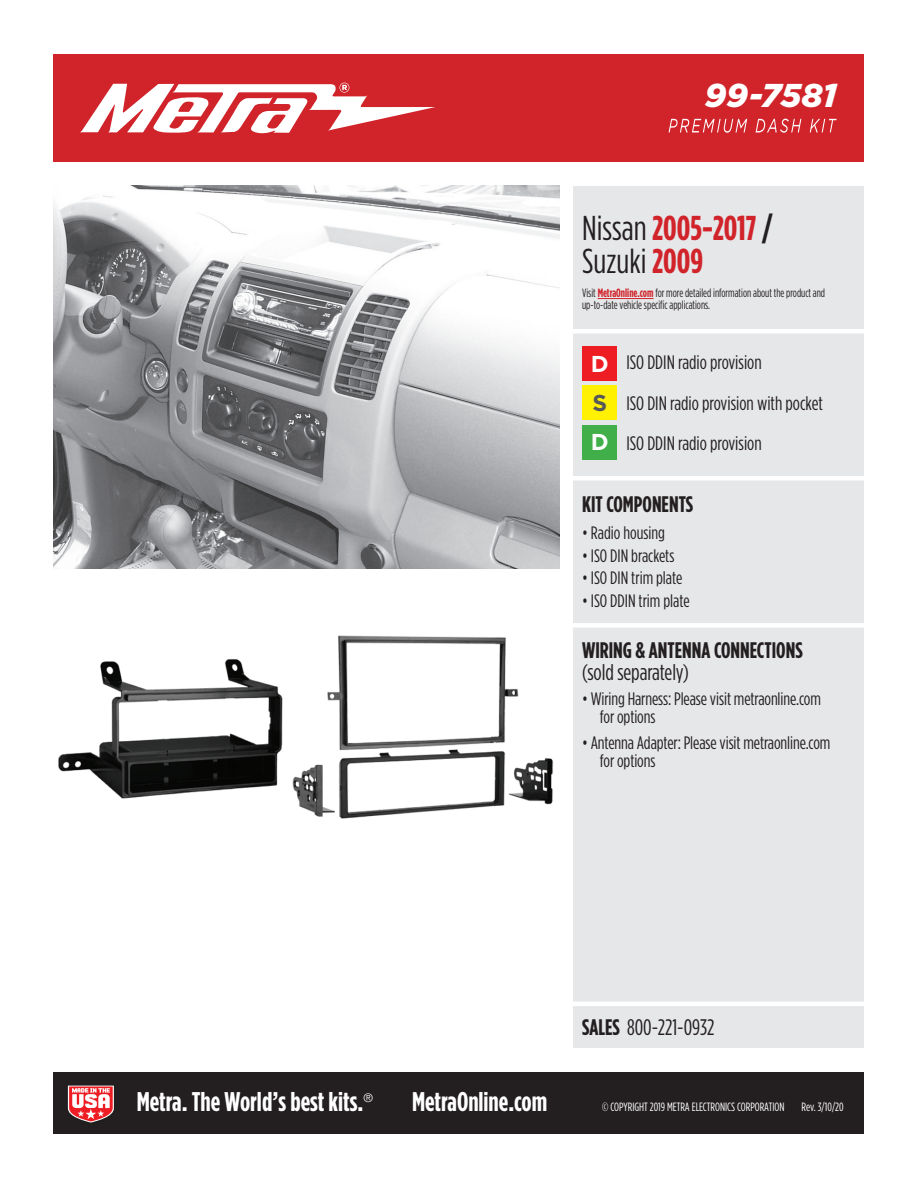
<style>
.page{position:relative;width:918px;height:1188px;background:#fff}
.page>*{position:absolute;margin:0;border:0;box-sizing:border-box;transform-origin:0 0}
.t1{font:700 34.5px/33px "Gotham Condensed";color:#d1232a}
.t2{font:italic 900 33px "Gotham";letter-spacing:-.01em;color:#fff}
.t3{font:700 27px "Gotham Condensed";color:#fff}
.t4{font:700 22.95px "Gotham";color:#fff}
.t5{font:700 22.95px "Gotham";color:#57585a}
.t6{font:700 22.5px "Gotham Condensed";color:#231f20}
.t7{font:22.5px "Gotham Condensed";letter-spacing:-.005em;color:#231f20}
.t8{font:19.5px/40.5px "Gotham Condensed";color:#231f20}
.t9{font:18px/18px "Gotham Condensed";letter-spacing:-.005em;color:#231f20}
.t10{font:12px/12px "Gotham Condensed";color:#231f20;scale:.93 1}
.t11{font:12px "Gotham Condensed";color:#fff}
.t12{font:300 12px "Helvetica Neue";color:#fff}
.s1{font-weight:400;color:#231f20}
.s2{color:#231f20}
.s3{font-weight:700;color:#d1232a}
.s4{font-weight:700}
</style>
<div class="page">
<div style="left:53px;top:1072px;width:810px;height:62px;background:#231f20"></div>
<div style="left:53px;top:54px;width:810px;height:108px;background:#d1232a"></div>
<svg style="left:80px;top:83px;width:355px;height:51px"></svg>
<svg style="left:669px;top:119px;width:168px;height:14px"></svg>
<div style="left:573px;top:186px;width:290px;height:862px;background:#e6e7e9"></div>
<svg style="left:67px;top:1085px;width:47px;height:38px;background:#d47679"></svg>
<img style="left:58px;top:635px;width:495px;height:184px">
<hr style="left:573px;top:329px;width:295px;height:4px;background:#fff">
<div style="left:583px;top:346px;width:34px;height:35px;background:#ee1d23"></div>
<div style="left:583px;top:386px;width:34px;height:34px;background:#fff101"></div>
<div style="left:583px;top:425px;width:34px;height:35px;background:#40ae49"></div>
<div style="left:572px;top:476px;width:294px;height:5px;background:#fff"></div>
<div style="left:572px;top:623px;width:294px;height:5px;background:#fff"></div>
<hr style="left:572px;top:1002px;width:294px;height:4px;background:#fff">
<hr style="left:598px;top:298px;width:56px;height:1px;background:#d1232a">
<img style="left:53px;top:186px;width:506px;height:382px">
<h2 class="t2" style="left:705px;top:77px;width:133px">99-7581</h2>
<h1 class="t1" style="left:582px;top:210px;width:192px"><span class="s1">Nissan</span> 2005-2017 <span class="s2">/<br></span><span class="s1">Suzuki</span> 2009</h1>
<p class="t10" style="left:582px;top:287px;width:263px">Visit <span class="s3">MetraOnline.com</span> for more detailed information about the product and up-to-date vehicle specific applications.</p>
<p class="t4" style="left:591px;top:350px;width:19px">D</p>
<p class="t5" style="left:593px;top:390px;width:16px">S</p>
<p class="t4" style="left:591px;top:429px;width:19px">D</p>
<p class="t8" style="left:626px;top:342px;width:198px">ISO DDIN radio provision<br>ISO DIN radio provision with pocket<br>ISO DDIN radio provision</p>
<p class="t6" style="left:582px;top:492px;width:113px">KIT COMPONENTS</p>
<p class="t9" style="left:582px;top:524px;width:84px">• Radio housing</p>
<p class="t9" style="left:582px;top:546px;width:94px">• ISO DIN brackets</p>
<p class="t9" style="left:582px;top:569px;width:102px">• ISO DIN trim plate</p>
<p class="t9" style="left:582px;top:591px;width:109px">• ISO DDIN trim plate</p>
<p class="t6" style="left:582px;top:637px;width:222px">WIRING &amp; ANTENNA CONNECTIONS</p>
<p class="t7" style="left:582px;top:660px;width:108px">(sold separately)</p>
<p class="t9" style="left:600px;top:690px;width:222px;text-indent:-18px">• Wiring Harness: Please visit metraonline.com for options</p>
<p class="t9" style="left:600px;top:733px;width:232px;text-indent:-18px">• Antenna Adapter: Please visit metraonline.com for options</p>
<p class="t7" style="left:582px;top:1015px;width:134px"><span class="s4">SALES</span> 800-221-0932</p>
<h3 class="t3" style="left:137px;top:1087px;width:228px">Metra. The World’s best kits.</h3>
<p class="t12" style="left:363px;top:1088px;width:11px">®</p>
<h3 class="t3" style="left:412px;top:1087px;width:137px">MetraOnline.com</h3>
<p class="t11" style="left:602px;top:1100px;width:184px">© COPYRIGHT 2019 METRA ELECTRONICS CORPORATION</p>
<p class="t11" style="left:802px;top:1100px;width:44px">Rev. 3/10/20</p>
</div>
